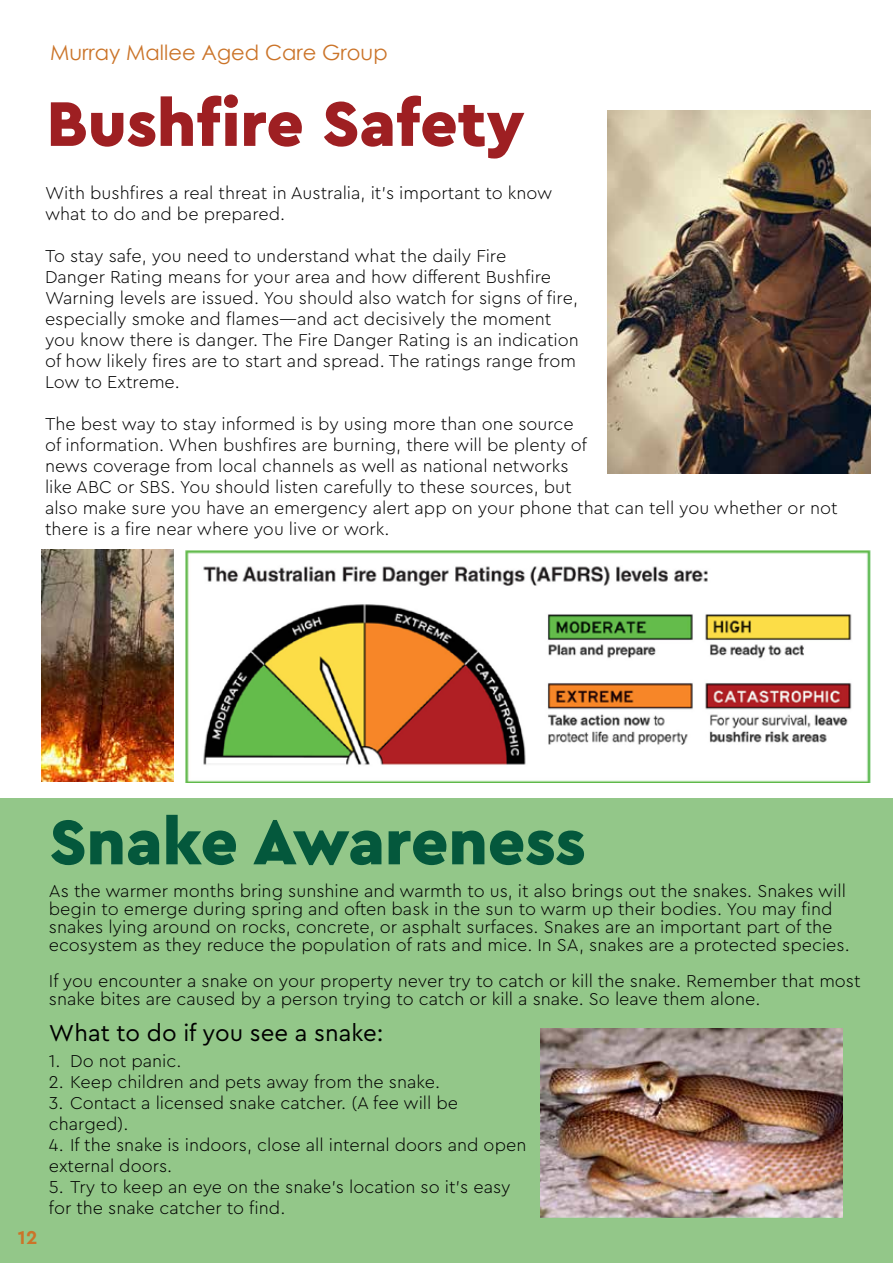
<style>
.page{position:relative;width:893px;height:1263px;background:#fff}
.page>*{position:absolute;margin:0;border:0;box-sizing:border-box;transform-origin:0 0}
.t1{font:900 66px "Cera Pro";color:#9e1f22}
.t2{font:900 66px "Cera Pro";color:#04583c}
.t3{font:24px "Cera Pro";color:#000}
.t4{font:21px "Century Gothic";color:#cb7429}
.t5{font:700 19.5px "Cera Pro";color:#cb7429}
.t6{font:300 18px/21px "Cera Pro";color:#000}
</style>
<div class="page">
<div style="left:0;top:798px;width:893px;height:465px;background:#93c789"></div>
<img style="left:185px;top:550px;width:685px;height:233px">
<img style="left:608px;top:111px;width:263px;height:362px">
<img style="left:41px;top:550px;width:132px;height:231px">
<img style="left:541px;top:1028px;width:302px;height:190px">
<p class="t4" style="left:50px;top:38px;width:339px">Murray Mallee Aged Care Group</p>
<h1 class="t1" style="left:46px;top:80px;width:479px">Bushfire Safety</h1>
<p class="t6" style="left:45px;top:182px;width:509px">With bushfires a real threat in Australia, it’s important to know what to do and be prepared.</p>
<p class="t6" style="left:45px;top:245px;width:535px">To stay safe, you need to understand what the daily Fire<br>Danger Rating means for your area and how different Bushfire Warning levels are issued. You should also watch for signs of fire, especially smoke and flames—and act decisively the moment you know there is danger. The Fire Danger Rating is an indication of how likely fires are to start and spread. The ratings range from Low to Extreme.</p>
<p class="t6" style="left:45px;top:413px;width:794px">The best way to stay informed is by using more than one source<br>of information. When bushfires are burning, there will be plenty of<br>news coverage from local channels as well as national networks<br>like ABC or SBS. You should listen carefully to these sources, but<br>also make sure you have an emergency alert app on your phone that can tell you whether or not there is a fire near where you live or work.</p>
<p class="t5" style="left:18px;top:1224px;width:21px">12</p>
<h1 class="t2" style="left:50px;top:798px;width:537px">Snake Awareness</h1>
<p class="t6" style="left:49px;top:881px;width:802px;line-height:18px">As the warmer months bring sunshine and warmth to us, it also brings out the snakes. Snakes will begin to emerge during spring and often bask in the sun to warm up their bodies. You may find snakes lying around on rocks, concrete, or asphalt surfaces. Snakes are an important part of the ecosystem as they reduce the population of rats and mice. In SA, snakes are a protected species.</p>
<p class="t6" style="left:49px;top:971px;width:813px;line-height:18px">If you encounter a snake on your property never try to catch or kill the snake. Remember that most snake bites are caused by a person trying to catch or kill a snake. So leave them alone.</p>
<h2 class="t3" style="left:49px;top:1017px;width:336px">What to do if you see a snake:</h2>
<p class="t6" style="left:49px;top:1049px;width:134px">1. Do not panic.</p>
<p class="t6" style="left:49px;top:1070px;width:393px">2. Keep children and pets away from the snake.</p>
<p class="t6" style="left:49px;top:1091px;width:411px">3. Contact a licensed snake catcher. (A fee will be charged).</p>
<p class="t6" style="left:49px;top:1133px;width:479px">4. If the snake is indoors, close all internal doors and open external doors.</p>
<p class="t6" style="left:49px;top:1175px;width:463px">5. Try to keep an eye on the snake’s location so it’s easy for the snake catcher to find.</p>
</div>
